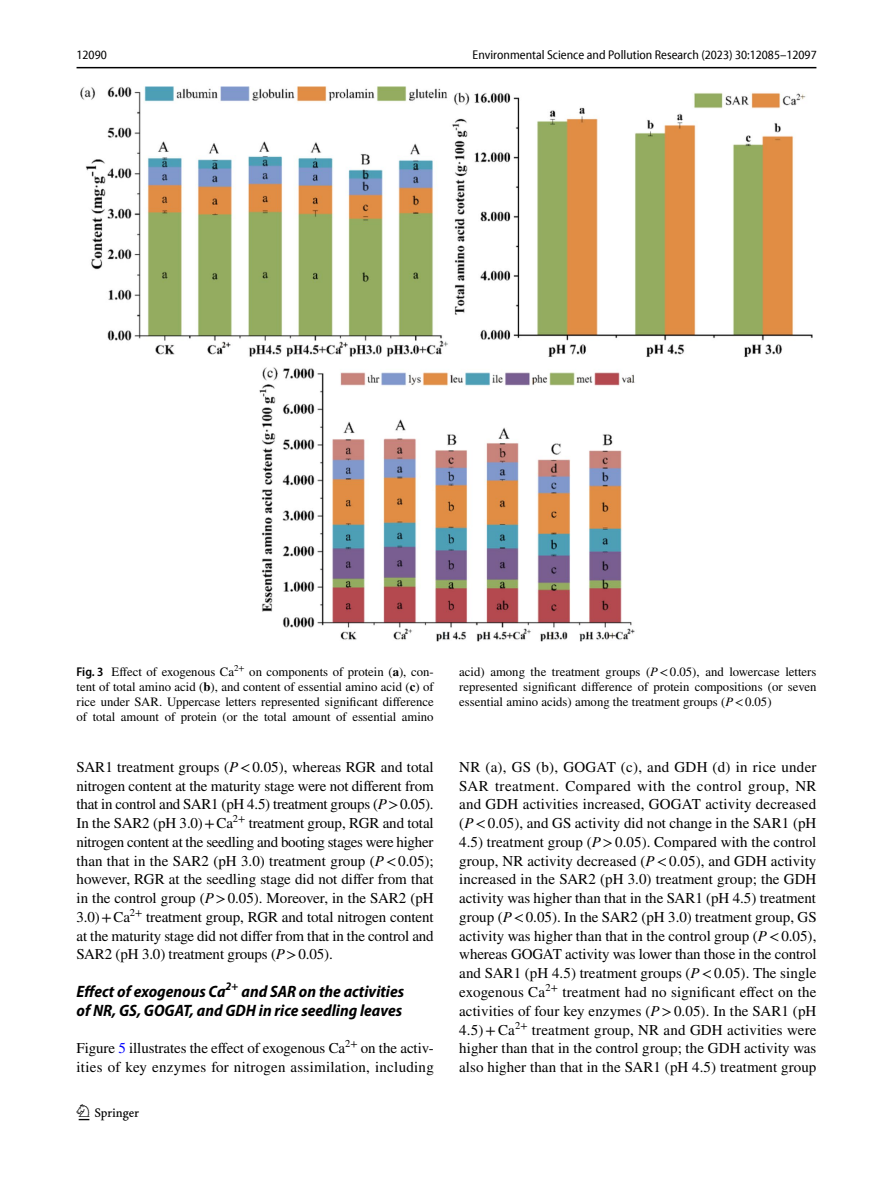
<style>
.page{position:relative;width:893px;height:1187px;background:#fff}
.page>*{position:absolute;margin:0;border:0;box-sizing:border-box;transform-origin:0 0}
.t1{font:22.5px "Springnew Regular 2";color:#000}
.t2{font:italic 700 semi-condensed 16.5px/18.8px "Myriad Pro";color:#000}
.t3{font:15px/18.8px "STIX";color:#000;text-align:justify}
.t4{font:12.75px/15px "STIX";color:#000;text-align:justify}
.t5{font:semi-condensed 12.75px "Myriad Pro Unic";color:#000}
.s1{font-family:"Myriad Pro";font-weight:600;font-stretch:semi-condensed}
.s2{font-weight:700}
.s3{font-style:italic}
.s4{color:#00f}
</style>
<div class="page">
<hr style="left:77px;top:67px;width:739px;height:1px;background:#000">
<img style="left:81px;top:87px;width:731px;height:554px">
<p class="t5" style="left:76px;top:50px;width:32px">12090</p>
<p class="t5" style="left:473px;top:50px;width:346px">Environmental Science and Pollution Research (2023) 30:12085–12097</p>
<p class="t4" style="left:77px;top:665px;width:359px"><span class="s1">Fig. 3</span> Effect of exogenous Ca<sup>2+</sup> on components of protein (<span class="s2">a</span>), con&shy;tent of total amino acid (<span class="s2">b</span>), and content of essential amino acid (<span class="s2">c</span>) of rice under SAR. Uppercase letters represented significant difference of total amount of protein (or the total amount of essential amino</p>
<p class="t4" style="left:459px;top:665px;width:359px">acid) among the treatment groups (<span class="s3">P</span>&lt;0.05), and lowercase letters represented significant difference of protein compositions (or seven essential amino acids) among the treatment groups (<span class="s3">P</span>&lt;0.05)</p>
<p class="t3" style="left:76px;top:758px;width:359px">SAR1 treatment groups (<span class="s3">P</span>&lt;0.05), whereas RGR and total nitrogen content at the maturity stage were not different from that in control and SAR1 (pH 4.5) treatment groups (<span class="s3">P</span>&gt;0.05).<br>In the SAR2 (pH 3.0)+Ca<sup>2+</sup> treatment group, RGR and total nitrogen content at the seedling and booting stages were higher than that in the SAR2 (pH 3.0) treatment group (<span class="s3">P</span>&lt;0.05); however, RGR at the seedling stage did not differ from that in the control group (<span class="s3">P</span>&gt;0.05). Moreover, in the SAR2 (pH 3.0)+ -Ca<sup>2+</sup> treatment group, RGR and total nitrogen content at the maturity stage did not differ from that in the control and SAR2 (pH 3.0) treatment groups (<span class="s3">P</span>&gt;0.05).</p>
<p class="t2" style="left:77px;top:981px;width:329px">Effect of exogenous Ca<sup>2</sup><sup>+</sup> and SAR on the activities of NR, GS, GOGAT, and GDH in rice seedling leaves</p>
<p class="t3" style="left:77px;top:1039px;width:359px">Figure <span class="s4">5</span> illustrates the effect of exogenous Ca<sup>2+</sup> on the activ&shy;ities of key enzymes for nitrogen assimilation, including</p>
<h1 class="t1" style="left:79px;top:1104px;width:62px">1 3</h1>
<p class="t3" style="left:459px;top:758px;width:359px">NR (a), GS (b), GOGAT (c), and GDH (d) in rice under SAR treatment. Compared with the control group, NR and GDH activities increased, GOGAT activity decreased (<span class="s3">P</span>&lt;0.05), and GS activity did not change in the SAR1 (pH 4.5) treatment group (<span class="s3">P</span>&gt;0.05). Compared with the control group, NR activity decreased (<span class="s3">P</span>&lt;0.05), and GDH activity increased in the SAR2 (pH 3.0) treatment group; the GDH activity was higher than that in the SAR1 (pH 4.5) treatment group (<span class="s3">P</span>&lt;0.05). In the SAR2 (pH 3.0) treatment group, GS activity was higher than that in the control group (<span class="s3">P</span>&lt;0.05), whereas GOGAT activity was lower than those in the control and SAR1 (pH 4.5) treatment groups (<span class="s3">P</span>&lt;0.05). The single exogenous Ca<sup>2+</sup> treatment had no significant effect on the activities of four key enzymes (<span class="s3">P</span>&gt;0.05). In the SAR1 (pH 4.5)+ -Ca<sup>2+</sup> treatment group, NR and GDH activities were higher than that in the control group; the GDH activity was also higher than that in the SAR1 (pH 4.5) treatment group</p>
</div>
